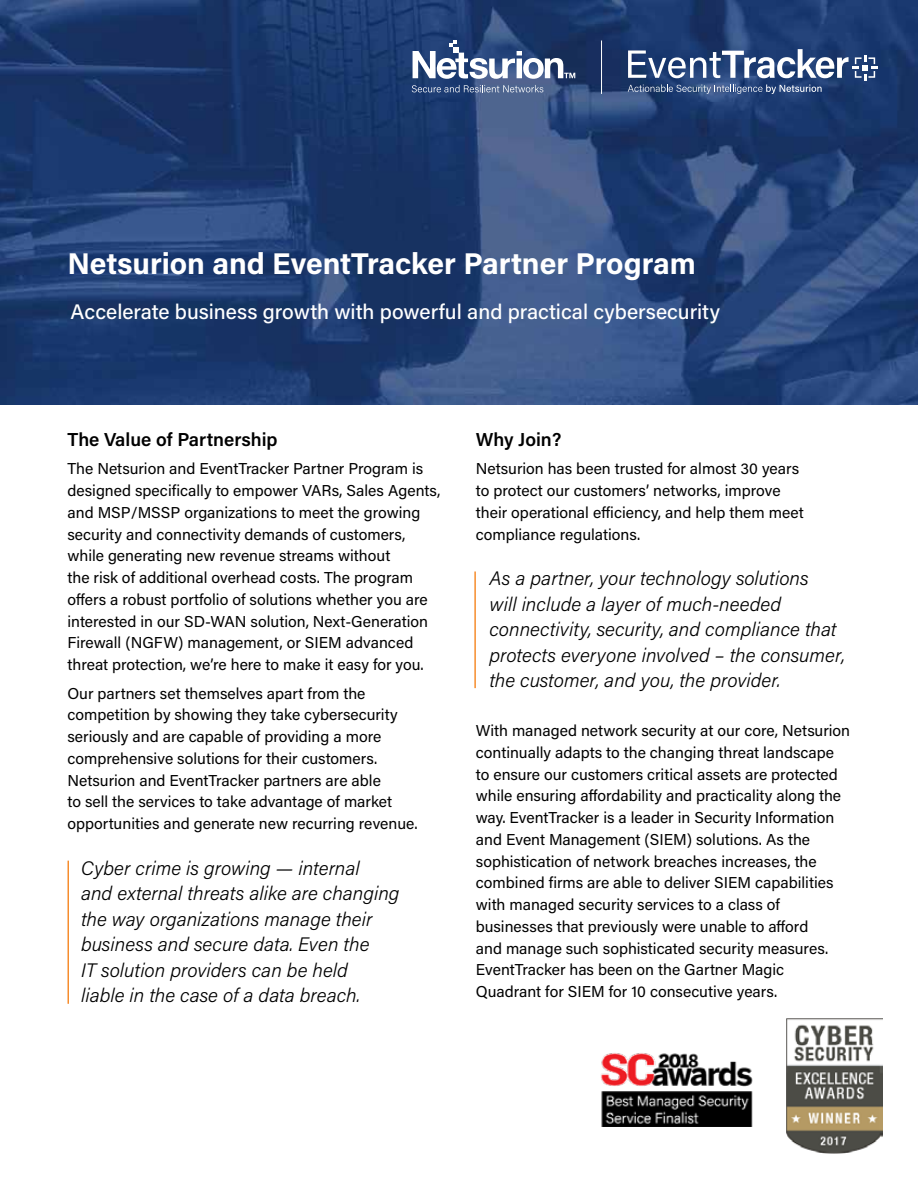
<style>
.page{position:relative;width:918px;height:1188px;background:#fff}
.page>*{position:absolute;margin:0;border:0;box-sizing:border-box;transform-origin:0 0}
.t1{font:700 30px "Acumin Pro";color:#fff}
.t2{font:500 21px "Acumin Pro";color:#fff}
.t3{font:italic 300 19.5px/25.5px "Acumin Pro";color:#000}
.t4{font:600 18.75px "Acumin Pro";color:#000}
.t5{font:15.75px/21.8px "Acumin Pro";color:#000}
</style>
<div class="page">
<img style="left:0;top:0;width:918px;height:405px">
<hr style="left:68px;top:861px;width:1px;height:143px;background:#f78d2d">
<hr style="left:474px;top:572px;width:2px;height:116px;background:#f78d2d">
<img style="left:786px;top:1019px;width:97px;height:135px">
<img style="left:601px;top:1053px;width:152px;height:74px">
<svg style="left:628px;top:49px;width:250px;height:45px"></svg>
<svg style="left:413px;top:40px;width:162px;height:39px"></svg>
<svg style="left:412px;top:85px;width:131px;height:7px"></svg>
<hr style="left:601px;top:40px;width:1px;height:54px;background:#fff">
<h1 class="t1" style="left:68px;top:242px;width:630px">Netsurion and EventTracker Partner Program</h1>
<h2 class="t2" style="left:71px;top:297px;width:651px">Accelerate business growth with powerful and practical cybersecurity</h2>
<p class="t4" style="left:68px;top:426px;width:212px">The Value of Partnership</p>
<p class="t5" style="left:68px;top:457px;width:375px">The Netsurion and EventTracker Partner Program is designed specifically to empower VARs, Sales Agents, and MSP/MSSP organizations to meet the growing security and connectivity demands of customers, while generating new revenue streams without<br>the risk of additional overhead costs. The program offers a robust portfolio of solutions whether you are interested in our SD-WAN solution, Next-Generation Firewall (NGFW) management, or SIEM advanced threat protection, we’re here to make it easy for you.</p>
<p class="t5" style="left:68px;top:682px;width:352px">Our partners set themselves apart from the competition by showing they take cybersecurity seriously and are capable of providing a more comprehensive solutions for their customers.<br>Netsurion and EventTracker partners are able<br>to sell the services to take advantage of market opportunities and generate new recurring revenue.</p>
<p class="t3" style="left:81px;top:854px;width:320px">Cyber crime is growing — internal<br>and external threats alike are changing the way organizations manage their business and secure data. Even the<br>IT solution providers can be held<br>liable in the case of a data breach.</p>
<p class="t4" style="left:476px;top:426px;width:87px">Why Join?</p>
<p class="t5" style="left:476px;top:457px;width:329px">Netsurion has been trusted for almost 30 years to protect our customers’ networks, improve their operational efficiency, and help them meet compliance regulations.</p>
<p class="t3" style="left:489px;top:565px;width:357px">As a partner, your technology solutions<br>will include a layer of much-needed connectivity, security, and compliance that protects everyone involved – the consumer, the customer, and you, the provider.</p>
<p class="t5" style="left:476px;top:719px;width:376px">With managed network security at our core, Netsurion continually adapts to the changing threat landscape to ensure our customers critical assets are protected while ensuring affordability and practicality along the way. EventTracker is a leader in Security Information and Event Management (SIEM) solutions. As the sophistication of network breaches increases, the combined firms are able to deliver SIEM capabilities with managed security services to a class of businesses that previously were unable to afford<br>and manage such sophisticated security measures.<br>EventTracker has been on the Gartner Magic Quadrant for SIEM for 10 consecutive years.</p>
</div>
